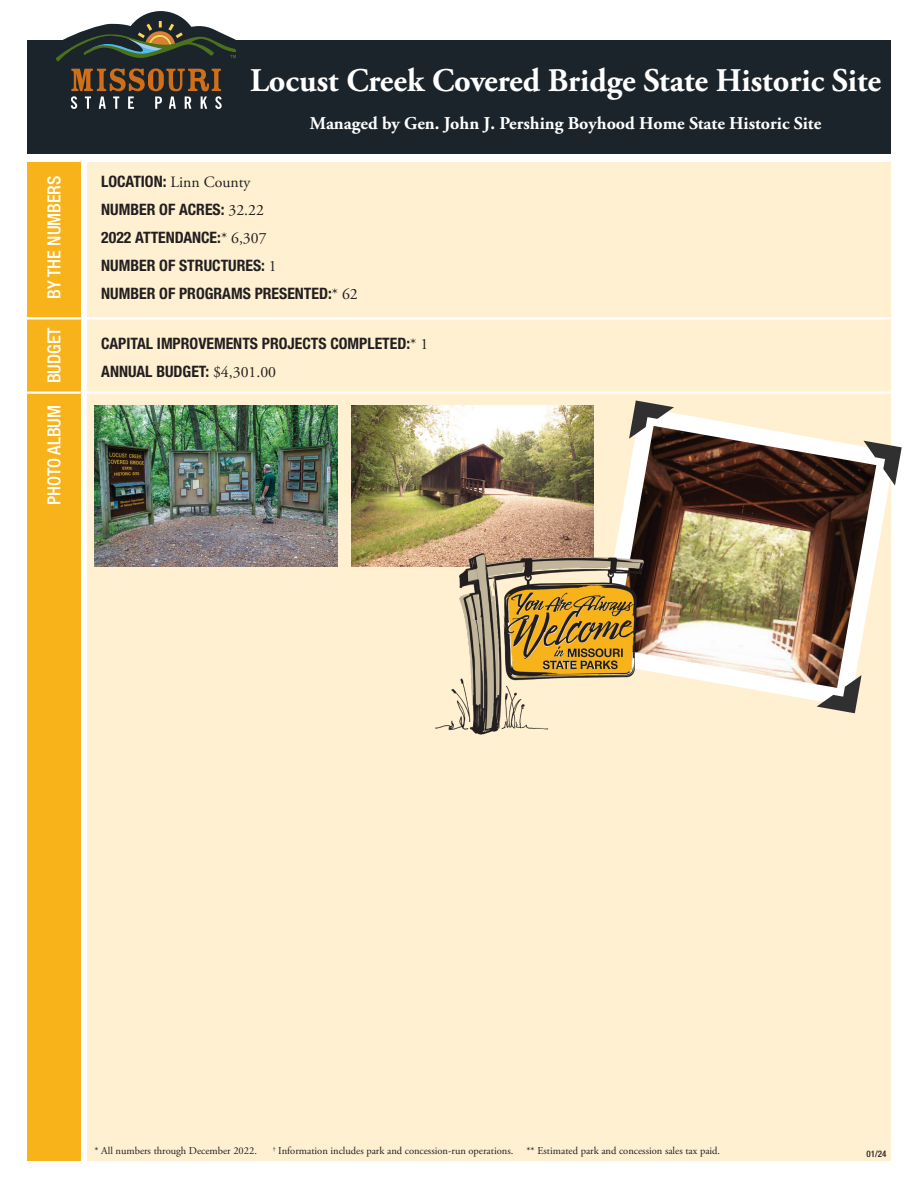
<style>
.page{position:relative;width:918px;height:1188px;background:#fff}
.page>*{position:absolute;margin:0;border:0;box-sizing:border-box;transform-origin:0 0}
.t1{font:700 33px "Adobe Garamond Pro";color:#fff}
.t2{font:700 18px "Adobe Garamond Pro";color:#fff}
.t3{font:500 condensed 18px "Helvetica Neue LT Std";color:#fff}
.Listings{font:700 condensed 15.75px "Helvetica Neue LT Std";color:#231f20}
.Listings-2{font:15.75px "Adobe Garamond Pro";color:#231f20}
.t4{font:10.5px "Adobe Garamond Pro";color:#231f20}
.t5{font:500 condensed 9px "Helvetica Neue LT Std";color:#231f20}
.s1{font-family:"Helvetica Neue LT Std";font-weight:700;font-stretch:condensed}
.s2{font-family:"Adobe Garamond Pro";font-weight:400;font-stretch:normal}
</style>
<div class="page">
<div style="left:27px;top:40px;width:864px;height:114px;background:#1b242b"></div>
<svg style="left:56px;top:11px;width:180px;height:98px"></svg>
<div style="left:88px;top:162px;width:803px;height:999px;background:#fef0d1"></div>
<div style="left:27px;top:162px;width:54px;height:999px;background:#f9b31a"></div>
<hr style="left:27px;top:392px;width:864px;height:2px;background:#fff">
<hr style="left:27px;top:317px;width:864px;height:3px;background:#fff">
<svg style="left:674px;top:413px;width:215px;height:294px"></svg>
<img style="left:615px;top:426px;width:261px;height:262px">
<svg style="left:629px;top:401px;width:45px;height:38px;background:#8d8781"></svg>
<svg style="left:864px;top:441px;width:38px;height:45px;background:#8c8987"></svg>
<svg style="left:817px;top:675px;width:45px;height:38px;background:#928b84"></svg>
<img style="left:351px;top:405px;width:243px;height:162px">
<img style="left:95px;top:405px;width:243px;height:162px">
<img style="left:432px;top:550px;width:216px;height:185px">
<p class="t3" style="left:43px;top:299px;width:125px;rotate:-90deg">BY THE NUMBERS</p>
<p class="t3" style="left:43px;top:383px;width:57px;rotate:-90deg">BUDGET</p>
<p class="t3" style="left:43px;top:505px;width:101px;rotate:-90deg">PHOTO ALBUM</p>
<p class="t1" style="left:250px;top:61px;width:633px">Locust Creek Covered Bridge State Historic Site</p>
<p class="t2" style="left:310px;top:113px;width:513px">Managed by Gen. John J. Pershing Boyhood Home State Historic Site</p>
<p class="Listings-2" style="left:101px;top:172px;width:151px"><span class="s1">LOCATION:</span> Linn County</p>
<p class="Listings" style="left:101px;top:200px;width:164px">NUMBER OF ACRES: <span class="s2">32.22</span></p>
<p class="Listings" style="left:101px;top:228px;width:167px">2022 ATTENDANCE:<span class="s2">* 6,307</span></p>
<p class="Listings" style="left:101px;top:255px;width:177px">NUMBER OF STRUCTURES: <span class="s2">1</span></p>
<p class="Listings" style="left:101px;top:283px;width:258px">NUMBER OF PROGRAMS PRESENTED:<span class="s2">* 62</span></p>
<p class="Listings" style="left:101px;top:334px;width:329px">CAPITAL IMPROVEMENTS PROJECTS COMPLETED:<span class="s2">* 1</span></p>
<p class="Listings" style="left:101px;top:362px;width:176px">ANNUAL BUDGET: <span class="s2">$4,301.00</span></p>
<p class="t4" style="left:94px;top:1144px;width:164px">* All numbers through December 2022.</p>
<p class="t4" style="left:273px;top:1144px;width:242px"><sup>†</sup> Information includes park and concession-run operations.</p>
<p class="t4" style="left:527px;top:1144px;width:195px">** Estimated park and concession sales tax paid.</p>
<p class="t5" style="left:866px;top:1148px;width:21px">01/24</p>
<p class="t5" style="left:866px;top:1148px;width:21px">12 3</p>
</div>
